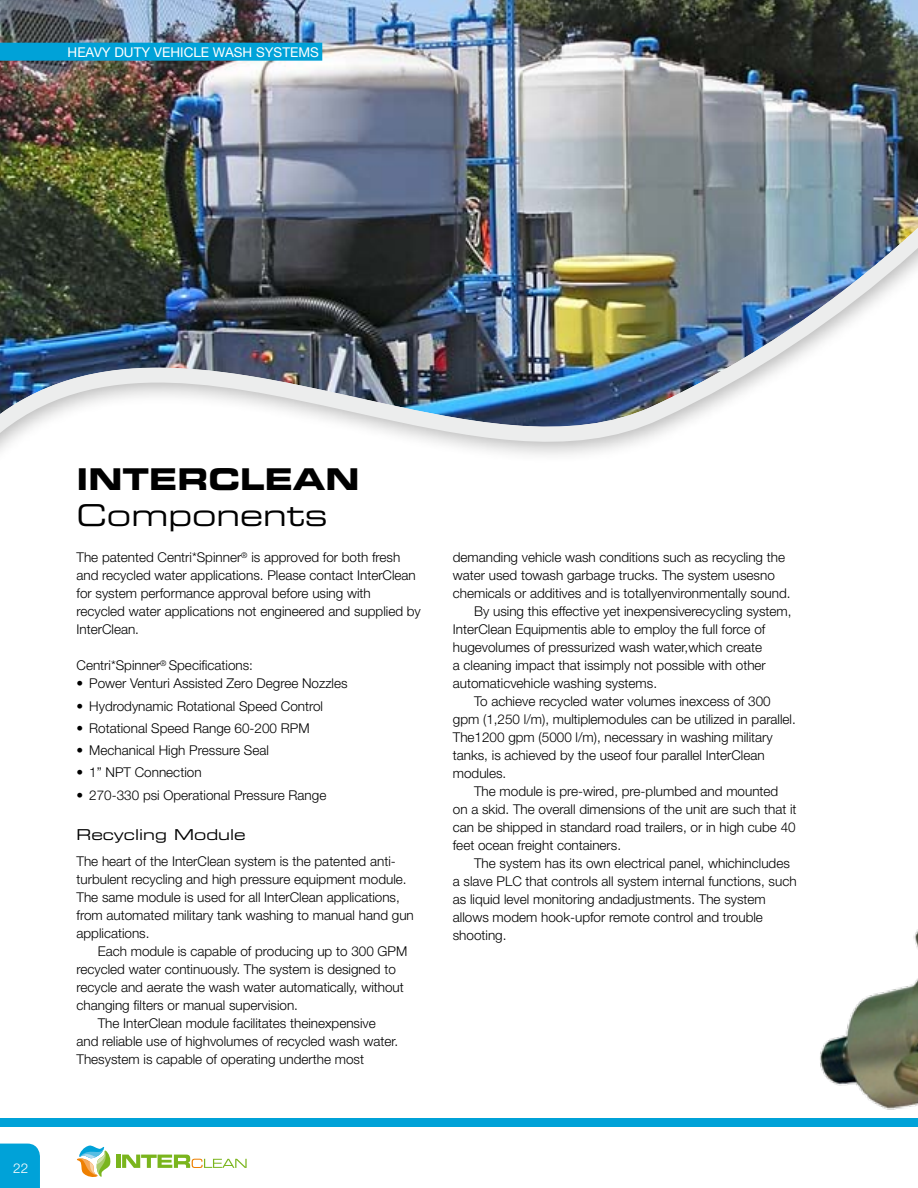
<style>
.page{position:relative;width:918px;height:1188px;background:#fff}
.page>*{position:absolute;margin:0;border:0;box-sizing:border-box;transform-origin:0 0}
.t1{font:30px "Eurostile LT Std Bold Ex 2";color:#000}
.t2{font:30px "Eurostile LT Std Ex 2";color:#000}
.t3{font:15px "Eurostile LT Std Ex 2";color:#000}
.t4{font:300 13.5px/18px "Helvetica Neue LT Std";color:#000}
.t5{font:13.5px "Helvetica Neue LT Std";color:#fff}
.t6{font:300 13.5px "Helvetica Neue LT Std";color:#fff}
</style>
<div class="page">
<img style="left:0;top:0;width:918px;height:455px">
<div style="left:0;top:1144px;width:40px;height:44px;background:#00a2d8"></div>
<div style="left:0;top:1118px;width:918px;height:9px;background:#00a2d8"></div>
<svg style="left:77px;top:1145px;width:34px;height:32px"></svg>
<hr style="left:116px;top:1155px;width:4px;height:13px;background:#7ab51d">
<svg style="left:122px;top:1155px;width:125px;height:13px"></svg>
<div style="left:0;top:43px;width:322px;height:18px;background:#00a2d8"></div>
<img style="left:820px;top:929px;width:98px;height:181px">
<p class="t5" style="left:68px;top:44px;width:253px">HEAVY DUTY VEHICLE WASH SYSTEMS</p>
<p class="t6" style="left:13px;top:1160px;width:17px">22</p>
<h1 class="t1" style="left:77px;top:458px;width:285px">INTERCLEAN</h1>
<h1 class="t2" style="left:77px;top:495px;width:253px">Components</h1>
<p class="t4" style="left:77px;top:548px;width:346px">The patented Centri*Spinner<sup>®</sup> is approved for both fresh and recycled water applications. Please contact InterClean for system performance approval before using with recycled water applications not engineered and supplied by InterClean.</p>
<p class="t4" style="left:77px;top:656px;width:178px">Centri*Spinner<sup>®</sup> Specifications:</p>
<p class="t4" style="left:77px;top:674px;width:273px">• Power Venturi Assisted Zero Degree Nozzles</p>
<p class="t4" style="left:77px;top:697px;width:248px">• Hydrodynamic Rotational Speed Control</p>
<p class="t4" style="left:77px;top:719px;width:235px">• Rotational Speed Range 60-200 RPM</p>
<p class="t4" style="left:77px;top:741px;width:194px">• Mechanical High Pressure Seal</p>
<p class="t4" style="left:77px;top:763px;width:127px">• 1” NPT Connection</p>
<p class="t4" style="left:77px;top:786px;width:251px">• 270-330 psi Operational Pressure Range</p>
<p class="t3" style="left:77px;top:824px;width:171px">Recycling Module</p>
<p class="t4" style="left:77px;top:852px;width:339px">The heart of the InterClean system is the patented anti&shy;turbulent recycling and high pressure equipment module.<br>The same module is used for all InterClean applications, from automated military tank washing to manual hand gun applications.</p>
<p class="t4" style="left:98px;top:942px;width:311px">Each module is capable of producing up to 300 GPM</p>
<p class="t4" style="left:77px;top:960px;width:321px">recycled water continuously. The system is designed to</p>
<p class="t4" style="left:77px;top:978px;width:329px">recycle and aerate the wash water automatically, without</p>
<p class="t4" style="left:77px;top:996px;width:223px">changing filters or manual supervision.</p>
<p class="t4" style="left:98px;top:1014px;width:280px">The InterClean module facilitates theinexpensive</p>
<p class="t4" style="left:77px;top:1032px;width:323px">and reliable use of highvolumes of recycled wash water.</p>
<p class="t4" style="left:77px;top:1050px;width:289px">Thesystem is capable of operating underthe most</p>
<p class="t4" style="left:453px;top:548px;width:334px">demanding vehicle wash conditions such as recycling the</p>
<p class="t4" style="left:453px;top:566px;width:324px">water used towash garbage trucks. The system usesno</p>
<p class="t4" style="left:453px;top:584px;width:339px">chemicals or additives and is totallyenvironmentally sound.</p>
<p class="t4" style="left:474px;top:602px;width:319px">By using this effective yet inexpensiverecycling system,</p>
<p class="t4" style="left:453px;top:620px;width:314px">InterClean Equipmentis able to employ the full force of</p>
<p class="t4" style="left:453px;top:638px;width:311px">hugevolumes of pressurized wash water,which create</p>
<p class="t4" style="left:453px;top:656px;width:315px">a cleaning impact that issimply not possible with other</p>
<p class="t4" style="left:453px;top:674px;width:206px">automaticvehicle washing systems.</p>
<p class="t4" style="left:474px;top:692px;width:298px">To achieve recycled water volumes inexcess of 300</p>
<p class="t4" style="left:453px;top:710px;width:345px">gpm (1,250 l/m), multiplemodules can be utilized in parallel.</p>
<p class="t4" style="left:453px;top:728px;width:321px">The1200 gpm (5000 l/m), necessary in washing military</p>
<p class="t4" style="left:453px;top:746px;width:313px">tanks, is achieved by the useof four parallel InterClean</p>
<p class="t4" style="left:453px;top:764px;width:55px">modules.</p>
<p class="t4" style="left:474px;top:782px;width:306px">The module is pre-wired, pre-plumbed and mounted</p>
<p class="t4" style="left:453px;top:800px;width:345px">on a skid. The overall dimensions of the unit are such that it</p>
<p class="t4" style="left:453px;top:818px;width:344px">can be shipped in standard road trailers, or in high cube 40</p>
<p class="t4" style="left:453px;top:836px;width:170px">feet ocean freight containers.</p>
<p class="t4" style="left:474px;top:854px;width:317px">The system has its own electrical panel, whichincludes</p>
<p class="t4" style="left:453px;top:872px;width:345px">a slave PLC that controls all system internal functions, such</p>
<p class="t4" style="left:453px;top:890px;width:315px">as liquid level monitoring andadjustments. The system</p>
<p class="t4" style="left:453px;top:908px;width:312px">allows modem hook-upfor remote control and trouble</p>
<p class="t4" style="left:453px;top:926px;width:55px">shooting.</p>
</div>
